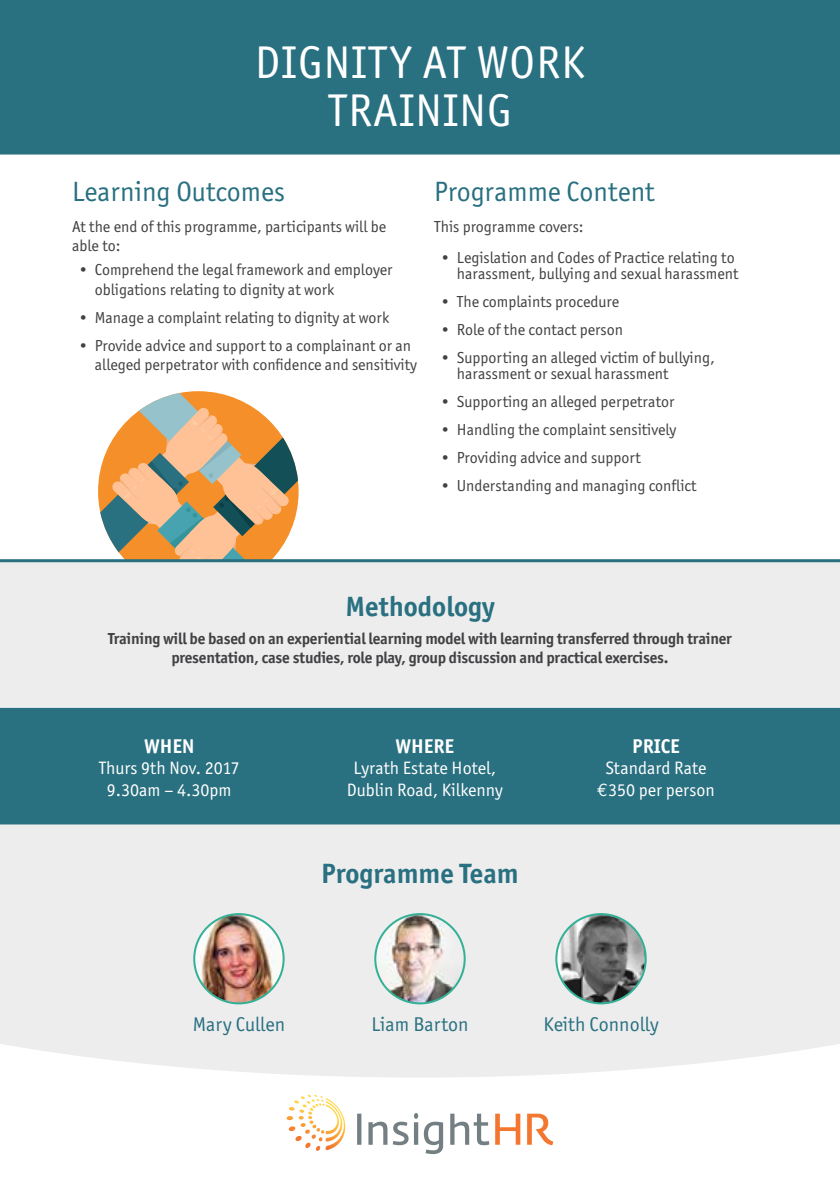
<style>
.page{position:relative;width:840px;height:1191px;background:#fff}
.page>*{position:absolute;margin:0;border:0;box-sizing:border-box;transform-origin:0 0}
.t1{font:46px/48px "Officina San Itc T";letter-spacing:.025em;color:#fff;text-align:center}
.t2{font:28px "Officina San Itc T";color:#297080}
.t3{font:700 28px "Officina San Itc T";color:#297080}
.t4{font:20px "Officina San Itc T";color:#297080}
.t5{font:700 20px "Officina San Itc T";color:#fff}
.t6{font:18px/21.6px "Officina San Itc T";color:#fff;text-align:center}
.t7{font:16px/19.2px "Officina San Itc T";color:#414042}
.t8{font:700 16px/19.2px "Officina San Itc T";letter-spacing:-.015em;color:#414042;text-align:center}
.s1{font-family:"Euro Mono"}
</style>
<div class="page">
<svg style="left:100px;top:393px;width:198px;height:166px;background:#d1ab7f"></svg>
<div style="left:0;top:0;width:839px;height:154px;background:#297080"></div>
<div style="left:0;top:824px;width:839px;height:182px;background:#ededee"></div>
<svg style="left:0;top:1006px;width:839px;height:149px"></svg>
<svg style="left:288px;top:1094px;width:59px;height:56px"></svg>
<svg style="left:450px;top:1113px;width:39px;height:32px"></svg>
<svg style="left:495px;top:1113px;width:25px;height:31px"></svg>
<svg style="left:527px;top:1113px;width:26px;height:32px"></svg>
<svg style="left:357px;top:1112px;width:86px;height:42px"></svg>
<div style="left:0;top:708px;width:839px;height:116px;background:#297080"></div>
<svg style="left:0;top:559px;width:839px;height:3px;background:#367886"></svg>
<img style="left:194px;top:914px;width:89px;height:89px;border-radius:45px">
<div style="left:193px;top:913px;width:91px;height:91px;border:2px solid #33b096;border-radius:50%"></div>
<img style="left:375px;top:914px;width:89px;height:89px;border-radius:45px">
<div style="left:374px;top:913px;width:91px;height:91px;border:2px solid #33b096;border-radius:50%"></div>
<img style="left:556px;top:914px;width:89px;height:89px;border-radius:45px">
<div style="left:555px;top:913px;width:91px;height:91px;border:2px solid #33b096;border-radius:50%"></div>
<div style="left:0;top:562px;width:839px;height:145px;background:#ededee"></div>
<h1 class="t1" style="left:255px;top:38px;width:331px">DIGNITY AT WORK<br>TRAINING</h1>
<h2 class="t2" style="left:72px;top:175px;width:214px">Learning Outcomes</h2>
<p class="t7" style="left:72px;top:217px;width:315px">At the end of this programme, participants will be able to:</p>
<p class="t7" style="left:95px;top:260px;width:299px;text-indent:-17px">• Comprehend the legal framework and employer obligations relating to dignity at work</p>
<p class="t7" style="left:78px;top:307px;width:313px">• Manage a complaint relating to dignity at work</p>
<p class="t7" style="left:95px;top:335px;width:323px;text-indent:-17px">• Provide advice and support to a complainant or an alleged perpetrator with confidence and sensitivity</p>
<h2 class="t2" style="left:434px;top:175px;width:222px">Programme Content</h2>
<p class="t7" style="left:434px;top:217px;width:151px">This programme covers:</p>
<p class="t7" style="left:439px;top:249px;width:300px;line-height:16px;text-align:right">• Legislation and Codes of Practice relating to harassment, bullying and sexual harassment</p>
<p class="t7" style="left:439px;top:292px;width:181px">• The complaints procedure</p>
<p class="t7" style="left:439px;top:320px;width:185px">• Role of the contact person</p>
<p class="t7" style="left:456px;top:349px;width:259px;line-height:16px;text-indent:-17px">• Supporting an alleged victim of bullying, harassment or sexual harassment</p>
<p class="t7" style="left:439px;top:392px;width:236px">• Supporting an alleged perpetrator</p>
<p class="t7" style="left:439px;top:420px;width:238px">• Handling the complaint sensitively</p>
<p class="t7" style="left:439px;top:448px;width:202px">• Providing advice and support</p>
<p class="t7" style="left:439px;top:476px;width:258px">• Understanding and managing conflict</p>
<h2 class="t3" style="left:345px;top:589px;width:151px">Methodology</h2>
<p class="t8" style="left:108px;top:628px;width:624px">Training will be based on an experiential learning model with learning transferred through trainer presentation, case studies, role play, group discussion and practical exercises.</p>
<p class="t5" style="left:144px;top:733px;width:52px">WHEN</p>
<p class="t6" style="left:99px;top:757px;width:142px">Thurs 9th Nov. 2017<br>9.30am – 4.30pm</p>
<p class="t5" style="left:395px;top:733px;width:60px">WHERE</p>
<p class="t6" style="left:346px;top:757px;width:158px">Lyrath Estate Hotel,<br>Dublin Road, Kilkenny</p>
<h2 class="t3" style="left:321px;top:855px;width:199px">Programme Team</h2>
<p class="t5" style="left:632px;top:733px;width:49px">PRICE</p>
<p class="t6" style="left:597px;top:757px;width:119px">Standard Rate <span class="s1">€</span>350 per person</p>
<p class="t4" style="left:193px;top:1012px;width:94px">Mary Cullen</p>
<p class="t4" style="left:371px;top:1012px;width:99px">Liam Barton</p>
<p class="t4" style="left:543px;top:1012px;width:116px">Keith Connolly</p>
</div>
